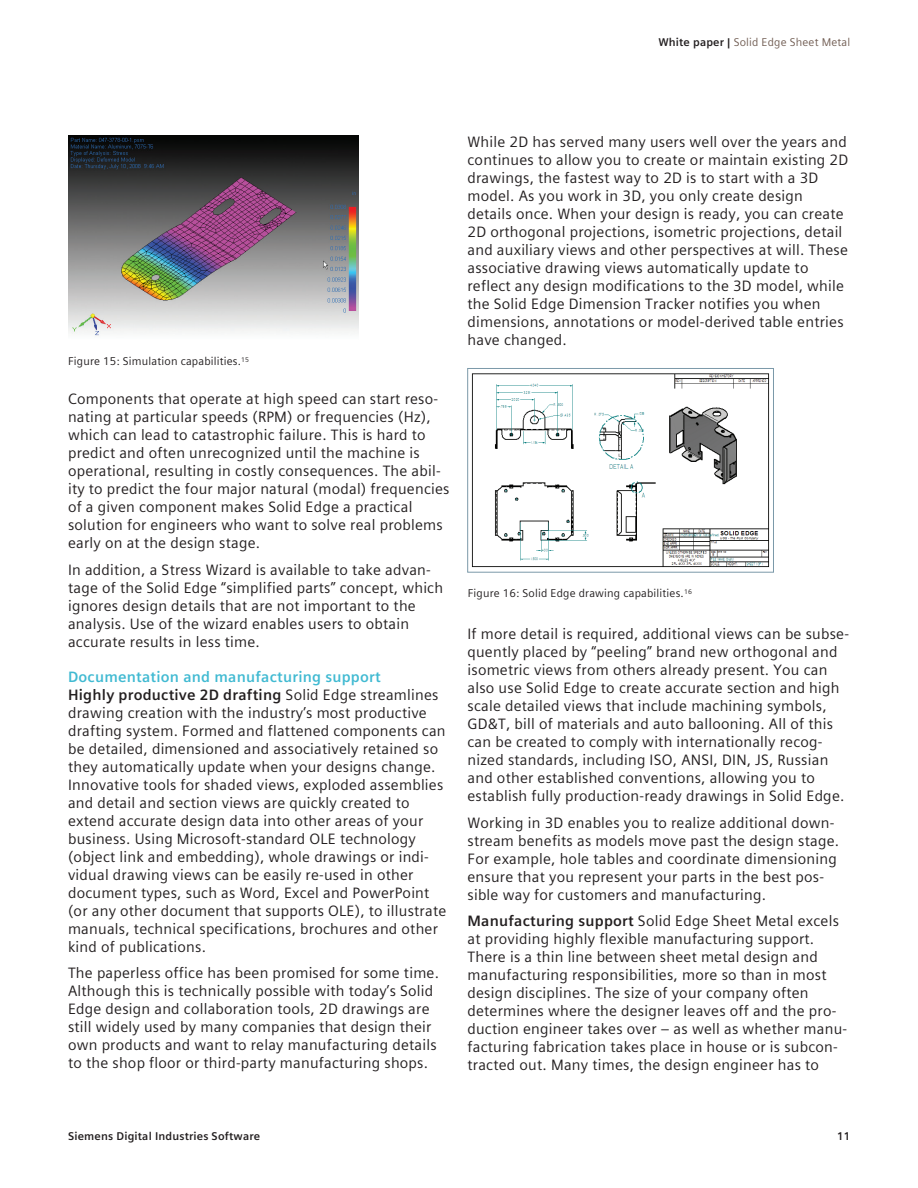
<style>
.page{position:relative;width:918px;height:1188px;background:#fff}
.page>*{position:absolute;margin:0;border:0;box-sizing:border-box;transform-origin:0 0}
.t1{font:15px/18px "Siemens Sans Global";letter-spacing:.015em;color:#231f20}
.t2{font:11.25px "Siemens Sans Global";letter-spacing:.015em;color:#231f20}
.t3{font:700 11.25px "Siemens Sans Global";letter-spacing:.015em;color:#231f20}
.t4{font:11.25px "Siemens Sans Global";letter-spacing:.015em;color:#725e54}
.s1{font-weight:700;color:#231f20}
.s2{font-weight:700;color:#41bad2}
.s3{font-weight:700}
</style>
<div class="page">
<img style="left:68px;top:136px;width:291px;height:200px">
<img style="left:471px;top:373px;width:299px;height:195px">
<div style="left:468px;top:368px;width:306px;height:204px;border:1px solid #7b99a9"></div>
<p class="t4" style="left:658px;top:34px;width:194px"><span class="s1">White paper |</span> Solid Edge Sheet Metal</p>
<p class="t2" style="left:68px;top:353px;width:183px">Figure 15: Simulation capabilities.<sup>15</sup></p>
<p class="t1" style="left:68px;top:390px;width:383px">Components that operate at high speed can start reso&shy;nating at particular speeds (RPM) or frequencies (Hz), which can lead to catastrophic failure. This is hard to predict and often unrecognized until the machine is operational, resulting in costly consequences. The abil&shy;ity to predict the four major natural (modal) frequencies of a given component makes Solid Edge a practical solution for engineers who want to solve real problems early on at the design stage.</p>
<p class="t1" style="left:68px;top:561px;width:377px">In addition, a Stress Wizard is available to take advan&shy;tage of the Solid Edge “simplified parts” concept, which ignores design details that are not important to the analysis. Use of the wizard enables users to obtain accurate results in less time.</p>
<p class="t1" style="left:68px;top:668px;width:380px"><span class="s2">Documentation and manufacturing support<br></span><span class="s3">Highly productive 2D drafting</span> Solid Edge streamlines drawing creation with the industry’s most productive drafting system. Formed and flattened components can be detailed, dimensioned and associatively retained so they automatically update when your designs change.<br>Innovative tools for shaded views, exploded assemblies and detail and section views are quickly created to extend accurate design data into other areas of your business. Using Microsoft-standard OLE technology (object link and embedding), whole drawings or indi&shy;vidual drawing views can be easily re-used in other document types, such as Word, Excel and PowerPoint (or any other document that supports OLE), to illustrate manuals, technical specifications, brochures and other kind of publications.</p>
<p class="t1" style="left:68px;top:964px;width:373px">The paperless office has been promised for some time.<br>Although this is technically possible with today’s Solid Edge design and collaboration tools, 2D drawings are still widely used by many companies that design their own products and want to relay manufacturing details to the shop floor or third-party manufacturing shops.</p>
<p class="t1" style="left:468px;top:133px;width:382px">While 2D has served many users well over the years and continues to allow you to create or maintain existing 2D drawings, the fastest way to 2D is to start with a 3D model. As you work in 3D, you only create design details once. When your design is ready, you can create 2D orthogonal projections, isometric projections, detail and auxiliary views and other perspectives at will. These associative drawing views automatically update to reflect any design modifications to the 3D model, while the Solid Edge Dimension Tracker notifies you when dimensions, annotations or model-derived table entries have changed.</p>
<p class="t2" style="left:468px;top:585px;width:226px">Figure 16: Solid Edge drawing capabilities.<sup>16</sup></p>
<p class="t1" style="left:468px;top:625px;width:383px">If more detail is required, additional views can be subse&shy;quently placed by “peeling” brand new orthogonal and isometric views from others already present. You can also use Solid Edge to create accurate section and high scale detailed views that include machining symbols, GD&amp;T, bill of materials and auto ballooning. All of this can be created to comply with internationally recog&shy;nized standards, including ISO, ANSI, DIN, JS, Russian and other established conventions, allowing you to establish fully production-ready drawings in Solid Edge.</p>
<p class="t1" style="left:468px;top:814px;width:373px">Working in 3D enables you to realize additional down&shy;stream benefits as models move past the design stage.<br>For example, hole tables and coordinate dimensioning ensure that you represent your parts in the best pos&shy;sible way for customers and manufacturing.</p>
<p class="t1" style="left:468px;top:912px;width:381px"><span class="s3">Manufacturing support</span> Solid Edge Sheet Metal excels at providing highly flexible manufacturing support.<br>There is a thin line between sheet metal design and manufacturing responsibilities, more so than in most design disciplines. The size of your company often determines where the designer leaves off and the pro&shy;duction engineer takes over – as well as whether manu&shy;facturing fabrication takes place in house or is subcon&shy;tracted out. Many times, the design engineer has to</p>
<p class="t3" style="left:68px;top:1127px;width:194px">Siemens Digital Industries Software</p>
<p class="t3" style="left:837px;top:1127px;width:15px">11</p>
</div>
